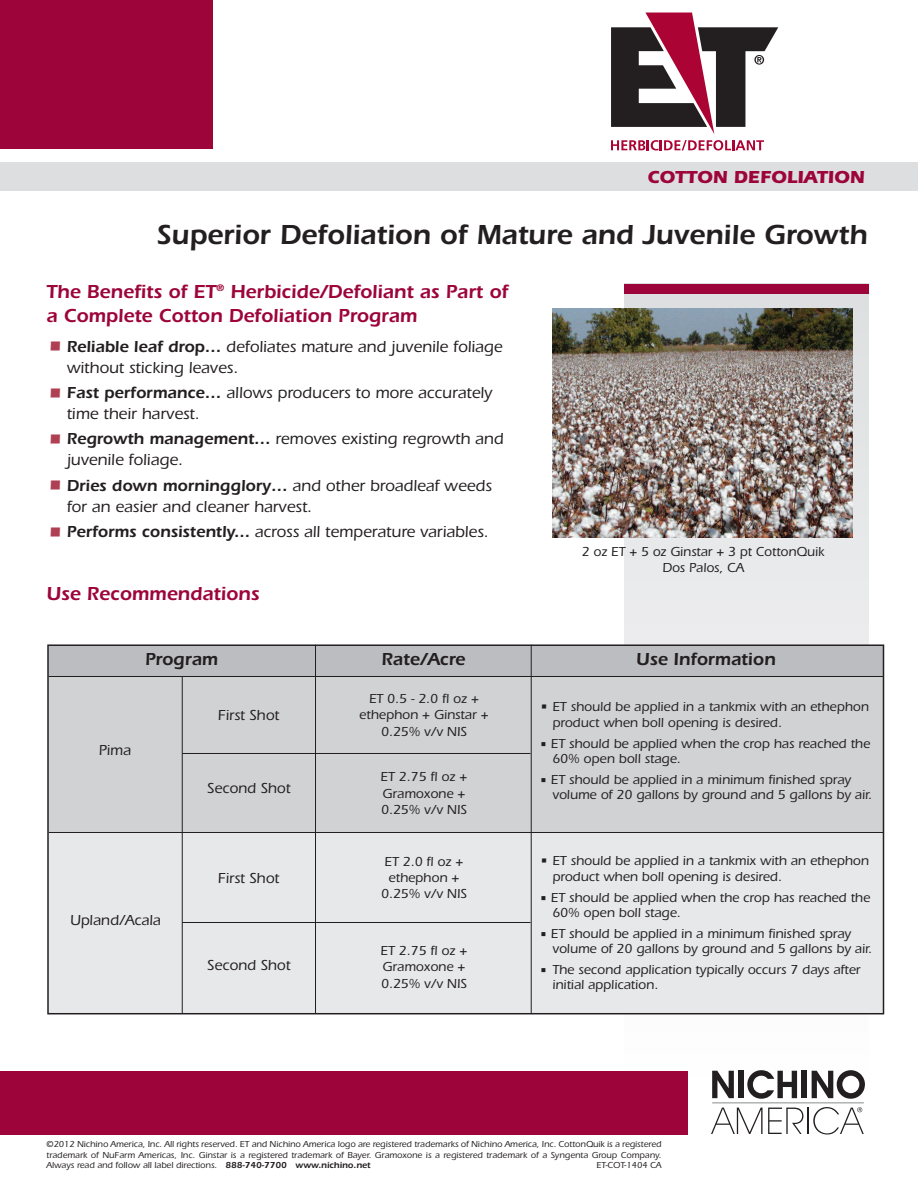
<style>
.page{position:relative;width:918px;height:1188px;background:#fff}
.page>*{position:absolute;margin:0;border:0;box-sizing:border-box;transform-origin:0 0}
.t1{font:600 28.5px "Itc Eras";color:#231f20}
.t2{font:600 19.5px/24px "Itc Eras";color:#9d053a}
.t3{font:600 18px "Itc Eras";color:#231f20}
.t4{font:700 18px "Itc Eras";color:#9d053a}
.t5{font:500 16.5px/21px "Itc Eras";color:#231f20}
.t6{font:500 15px "Itc Eras";color:#231f20}
.t7{font:500 13.5px/16.2px "Itc Eras";color:#231f20}
.t8{font:500 9px/10.8px "Itc Eras";color:#231f20;text-align:justify}
.s1{font-size:30px;color:#af4054}
.s2{font-weight:600}
.s3{font-family:"Lucida Grande";font-weight:400}
</style>
<div class="page">
<svg style="left:624px;top:294px;width:245px;height:786px"></svg>
<div style="left:624px;top:284px;width:245px;height:10px;background:#9d053a"></div>
<div style="left:48px;top:832px;width:835px;height:182px;background:#e7e8e9"></div>
<div style="left:48px;top:677px;width:835px;height:155px;background:#d1d2d4"></div>
<div style="left:48px;top:645px;width:835px;height:31px;background:#bcbdc0"></div>
<svg style="left:611px;top:140px;width:153px;height:10px"></svg>
<svg style="left:611px;top:13px;width:167px;height:121px"></svg>
<div style="left:0;top:162px;width:918px;height:29px;background:#dddee0"></div>
<div style="left:0;top:0;width:213px;height:148px;background:#9d053a"></div>
<div style="left:0;top:1071px;width:688px;height:64px;background:#9d053a"></div>
<svg style="left:712px;top:1071px;width:22px;height:27px"></svg>
<div style="left:739px;top:1071px;width:5px;height:27px;background:#231f20"></div>
<div style="left:802px;top:1071px;width:5px;height:27px;background:#231f20"></div>
<svg style="left:747px;top:1070px;width:50px;height:29px"></svg>
<svg style="left:812px;top:1070px;width:53px;height:29px"></svg>
<hr style="left:712px;top:1102px;width:152px;height:1px;background:#8a8c8f">
<svg style="left:711px;top:1107px;width:153px;height:28px"></svg>
<img style="left:553px;top:308px;width:300px;height:230px">
<div style="left:47px;top:644px;width:837px;height:370px;border:2px solid #231f20"></div>
<hr style="left:49px;top:676px;width:835px;height:1px;background:#231f20">
<hr style="left:49px;top:832px;width:835px;height:1px;background:#231f20">
<hr style="left:182px;top:753px;width:349px;height:1px;background:#231f20">
<hr style="left:315px;top:645px;width:1px;height:369px;background:#231f20">
<hr style="left:531px;top:645px;width:1px;height:368px;background:#231f20">
<hr style="left:182px;top:677px;width:1px;height:337px;background:#231f20">
<hr style="left:182px;top:922px;width:349px;height:1px;background:#231f20">
<h3 class="t4" style="left:647px;top:170px;width:219px">COTTON DEFOLIATION</h3>
<h1 class="t1" style="left:156px;top:225px;width:712px">Superior Defoliation of Mature and Juvenile Growth</h1>
<h2 class="t2" style="left:46px;top:282px;width:463px">The Benefits of ET<sup>®</sup> Herbicide/Defoliant as Part of a Complete Cotton Defoliation Program</h2>
<p class="t5" style="left:67px;top:337px;width:437px;text-indent:-20px"><span class="s1">•</span> <span class="s2">Reliable leaf drop…</span> defoliates mature and juvenile foliage without sticking leaves.</p>
<p class="t5" style="left:67px;top:384px;width:427px;text-indent:-20px"><span class="s1">•</span> <span class="s2">Fast performance…</span> allows producers to more accurately time their harvest.</p>
<p class="t5" style="left:67px;top:430px;width:438px;text-indent:-20px"><span class="s1">•</span> <span class="s2">Regrowth management…</span> removes existing regrowth and juvenile foliage.</p>
<p class="t5" style="left:67px;top:476px;width:427px;text-indent:-20px"><span class="s1">•</span> <span class="s2">Dries down morningglory…</span> and other broadleaf weeds for an easier and cleaner harvest.</p>
<p class="t5" style="left:46px;top:523px;width:444px"><span class="s1">•</span> <span class="s2">Performs consistently...</span> across all temperature variables.</p>
<h2 class="t2" style="left:46px;top:584px;width:215px">Use Recommendations</h2>
<p class="t6" style="left:99px;top:745px;width:34px">Pima</p>
<h3 class="t3" style="left:145px;top:653px;width:75px">Program</h3>
<h3 class="t3" style="left:382px;top:653px;width:85px">Rate/Acre</h3>
<p class="t6" style="left:218px;top:710px;width:63px">First Shot</p>
<p class="t6" style="left:207px;top:783px;width:85px">Second Shot</p>
<p class="t7" style="left:359px;top:692px;width:131px;text-align:center">ET 0.5 - 2.0 fl oz + ethephon + Ginstar +<br>0.25% v/v NIS</p>
<p class="t7" style="left:381px;top:770px;width:88px">ET 2.75 fl oz +<br>Gramoxone +<br>0.25% v/v NIS</p>
<p class="t6" style="left:218px;top:873px;width:63px">First Shot</p>
<p class="t7" style="left:381px;top:855px;width:87px;text-align:center">ET 2.0 fl oz + ethephon +<br>0.25% v/v NIS</p>
<p class="t6" style="left:70px;top:915px;width:92px">Upland/Acala</p>
<p class="t6" style="left:207px;top:960px;width:85px">Second Shot</p>
<p class="t7" style="left:381px;top:944px;width:88px">ET 2.75 fl oz +<br>Gramoxone +<br>0.25% v/v NIS</p>
<p class="t7" style="left:582px;top:545px;width:244px;text-align:center">2 oz ET + 5 oz Ginstar + 3 pt CottonQuik<br>Dos Palos, CA</p>
<h3 class="t3" style="left:636px;top:653px;width:141px">Use Information</h3>
<p class="t7" style="left:552px;top:700px;width:318px;text-indent:-12px">• ET should be applied in a tankmix with an ethephon product when boll opening is desired.</p>
<p class="t7" style="left:552px;top:738px;width:319px;line-height:15px;text-indent:-12px"><span class="s3">▪</span> ET should be applied when the crop has reached the<br>60% open boll stage.</p>
<p class="t7" style="left:552px;top:774px;width:321px;line-height:15px;text-indent:-12px"><span class="s3">▪</span> ET should be applied in a minimum finished spray volume of 20 gallons by ground and 5 gallons by air.</p>
<p class="t7" style="left:552px;top:854px;width:318px;text-indent:-12px">• ET should be applied in a tankmix with an ethephon product when boll opening is desired.</p>
<p class="t7" style="left:552px;top:892px;width:319px;line-height:15px;text-indent:-12px"><span class="s3">▪</span> ET should be applied when the crop has reached the<br>60% open boll stage.</p>
<p class="t7" style="left:552px;top:928px;width:321px;line-height:15px;text-indent:-12px"><span class="s3">▪</span> ET should be applied in a minimum finished spray volume of 20 gallons by ground and 5 gallons by air.</p>
<p class="t7" style="left:552px;top:964px;width:310px;line-height:15px;text-indent:-12px"><span class="s3">▪</span> The second application typically occurs 7 days after initial application.</p>
<p class="t8" style="left:47px;top:1139px;width:616px">©2012 Nichino America, Inc. All rights reserved. ET and Nichino America logo are registered trademarks of Nichino America, Inc. CottonQuik is a registered trademark of NuFarm Americas, Inc. Ginstar is a registered trademark of Bayer. Gramoxone is a registered trademark of a Syngenta Group Company.<br>Always read and follow all label directions. <span class="s2">888-740-7700 www.nichino.net</span></p>
<p class="t8" style="left:597px;top:1161px;width:66px">ET-COT-1404 CA</p>
</div>
